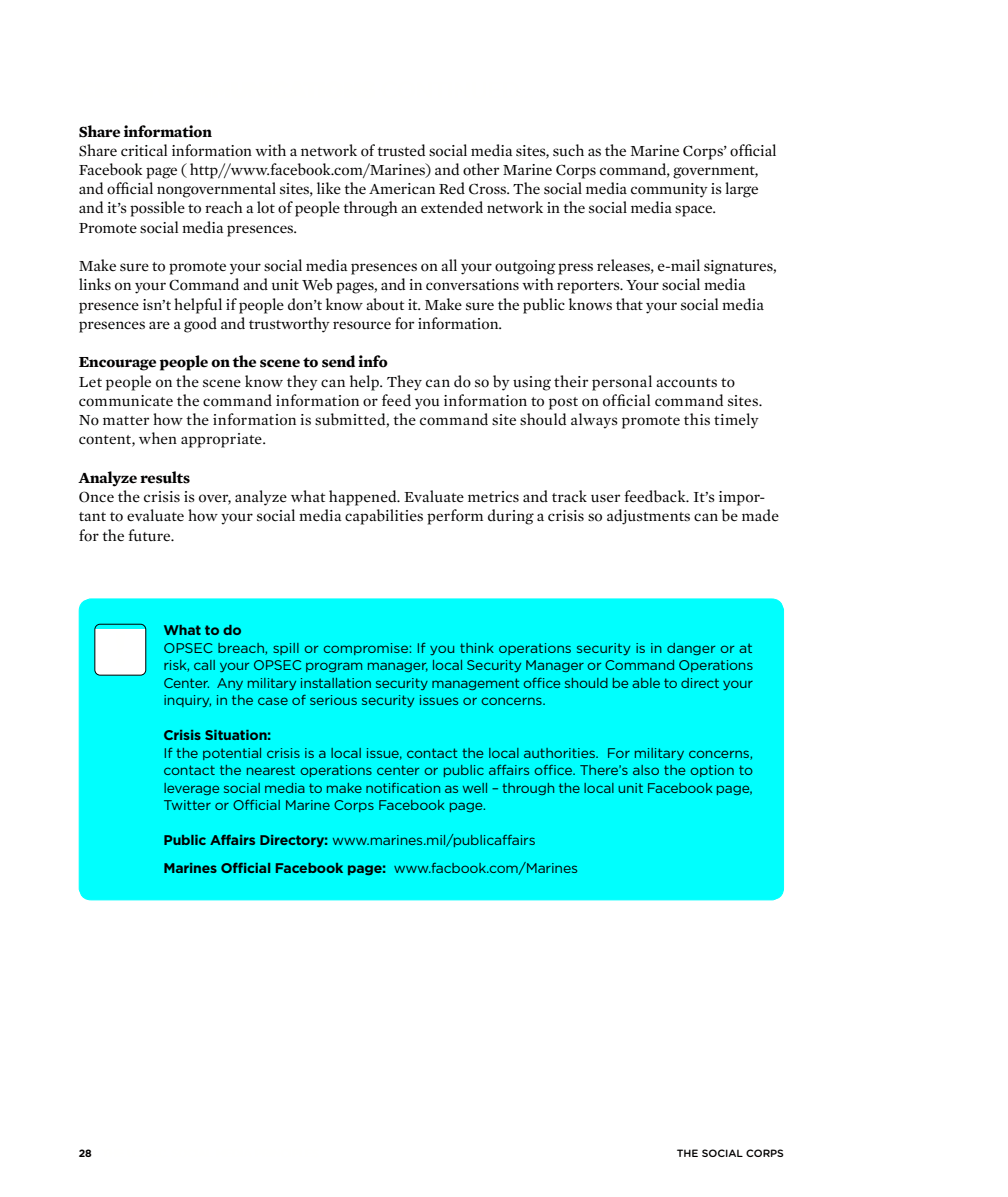
<style>
.page{position:relative;width:1008px;height:1197px;background:#fff}
.page>*{position:absolute;margin:0;border:0;box-sizing:border-box;transform-origin:0 0}
.t1{font:15.75px/19.2px "Mercury Text G1 Roman";color:#020000}
.t2{font:700 15.75px "Mercury Text G1";color:#020000}
.t3{font:14px/17.5px "Gotham";letter-spacing:-.015em;color:#020000;text-align:justify}
.t4{font:700 14px "Gotham";letter-spacing:-.015em;color:#020000}
.t5{font:500 10.5px "Gotham Rounded";color:#020000}
.s1{font-weight:700}
</style>
<div class="page">
<div style="left:79px;top:600px;width:705px;height:300px;background:#00fffe"></div>
<svg style="left:95px;top:624px;width:51px;height:51px"></svg>
<p class="t2" style="left:79px;top:121px;width:135px">Share information</p>
<p class="t1" style="left:79px;top:141px;width:700px">Share critical information with a network of trusted social media sites, such as the Marine Corps’ official Facebook page ( http//www.facebook.com/Marines) and other Marine Corps command, government, and official nongovernmental sites, like the American Red Cross. The social media community is large and it’s possible to reach a lot of people through an extended network in the social media space.<br>Promote social media presences.</p>
<p class="t1" style="left:79px;top:256px;width:699px">Make sure to promote your social media presences on all your outgoing press releases, e-mail signatures, links on your Command and unit Web pages, and in conversations with reporters. Your social media presence isn’t helpful if people don’t know about it. Make sure the public knows that your social media presences are a good and trustworthy resource for information.</p>
<p class="t2" style="left:79px;top:352px;width:311px">Encourage people on the scene to send info</p>
<p class="t1" style="left:79px;top:372px;width:685px">Let people on the scene know they can help. They can do so by using their personal accounts to communicate the command information or feed you information to post on official command sites.<br>No matter how the information is submitted, the command site should always promote this timely content, when appropriate.</p>
<p class="t2" style="left:79px;top:468px;width:113px">Analyze results</p>
<p class="t1" style="left:79px;top:487px;width:702px">Once the crisis is over, analyze what happened. Evaluate metrics and track user feedback. It’s impor&shy;tant to evaluate how your social media capabilities perform during a crisis so adjustments can be made for the future.</p>
<p class="t4" style="left:163px;top:622px;width:80px">What to do</p>
<p class="t3" style="left:163px;top:639px;width:591px">OPSEC breach, spill or compromise: If you think operations security is in danger or at risk, call your OPSEC program manager, local Security Manager or Command Operations Center. Any military installation security management office should be able to direct your inquiry, in the case of serious security issues or concerns.</p>
<p class="t4" style="left:163px;top:727px;width:109px">Crisis Situation:</p>
<p class="t3" style="left:163px;top:744px;width:591px">If the potential crisis is a local issue, contact the local authorities. For military concerns, contact the nearest operations center or public affairs office. There’s also the option to leverage social media to make notification as well – through the local unit Facebook page, Twitter or Official Marine Corps Facebook page.</p>
<p class="t3" style="left:163px;top:826px;width:416px;line-height:28px"><span class="s1">Public Affairs Directory:</span> www.marines.mil/publicaffairs<br><span class="s1">Marines Official Facebook page:</span> www.facbook.com/Marines</p>
<p class="t5" style="left:677px;top:1147px;width:109px">THE SOCIAL CORPS</p>
</div>
